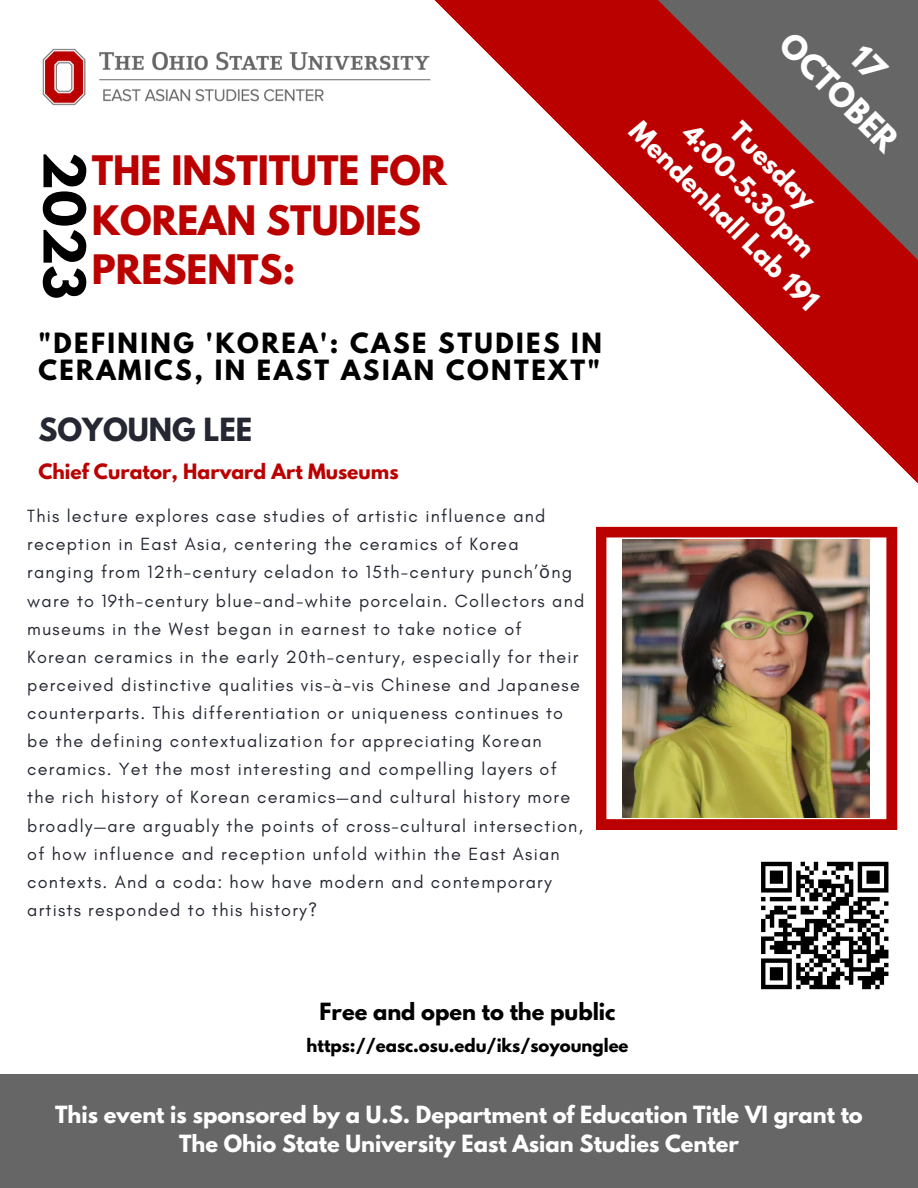
<style>
.page{position:relative;width:918px;height:1188px;background:#fff}
.page>*{position:absolute;margin:0;border:0;box-sizing:border-box;transform-origin:0 0}
.t1{font:700 51px "League Spartan";color:#000}
.t2{font:700 36px/49.5px "League Spartan";color:#b00}
.t3{font:700 30px "League Spartan";color:#fff}
.t4{font:700 28.35px "League Spartan";color:#252832}
.t5{font:700 25.05px "League Spartan";color:#fff}
.t6{font:700 24.75px/27px "League Spartan";letter-spacing:.1em;color:#000}
.t7{font:700 21px/29.2px "League Spartan";color:#fff;text-align:center}
.t8{font:700 21px "League Spartan";color:#000}
.t9{font:700 18.75px "League Spartan";color:#b00}
.t10{font:18px/28.2px "Glacial Indifference";letter-spacing:.07em;color:#252832}
.t11{font:700 16.5px "League Spartan";color:#000}
.s1{font-family:"Noto Sans"}
</style>
<div class="page">
<svg style="left:434px;top:0;width:484px;height:538px"></svg>
<svg style="left:603px;top:0;width:315px;height:300px;background:#a33b3b"></svg>
<div style="left:0;top:1074px;width:918px;height:114px;background:#666"></div>
<svg style="left:596px;top:527px;width:301px;height:303px;fill:#b00"></svg>
<img style="left:42px;top:7px;width:430px;height:140px">
<img style="left:623px;top:540px;width:246px;height:277px">
<svg style="left:761px;top:861px;width:128px;height:129px"></svg>
<div style="left:849px;top:43px;width:41px;height:41px;background:#666"></div>
<p class="t1" style="left:89px;top:152px;width:149px;rotate:90deg">2023</p>
<p class="t6" style="left:38px;top:332px;width:565px">"DEFINING 'KOREA': CASE STUDIES IN<br>CERAMICS, IN EAST ASIAN CONTEXT"</p>
<p class="t2" style="left:92px;top:151px;width:357px">THE INSTITUTE FOR<br>KOREAN STUDIES<br>PRESENTS:</p>
<p class="t4" style="left:38px;top:416px;width:215px">SOYOUNG LEE</p>
<p class="t9" style="left:38px;top:462px;width:362px">Chief Curator, Harvard Art Museums</p>
<p class="t10" style="left:27px;top:502px;width:559px">This lecture explores case studies of artistic influence and reception in East Asia, centering the ceramics of Korea ranging from 12th-century celadon to 15th-century punch’<span class="s1">ŏ</span>ng ware to 19th-century blue-and-white porcelain. Collectors and museums in the West began in earnest to take notice of Korean ceramics in the early 20th-century, especially for their perceived distinctive qualities vis-à-vis Chinese and Japanese counterparts. This differentiation or uniqueness continues to be the defining contextualization for appreciating Korean ceramics. Yet the most interesting and compelling layers of the rich history of Korean ceramics—and cultural history more broadly—are arguably the points of cross-cultural intersection, of how influence and reception unfold within the East Asian contexts. And a coda: how have modern and contemporary artists responded to this history?</p>
<p class="t3" style="left:796px;top:28px;width:153px;rotate:45deg">OCTOBER</p>
<p class="t5" style="left:644px;top:117px;width:255px;rotate:45deg">Mendenhall Lab 191</p>
<p class="t5" style="left:744px;top:119px;width:111px;rotate:45deg">Tuesday</p>
<p class="t5" style="left:696px;top:120px;width:176px;rotate:45deg">4:00-5:30pm</p>
<p class="t8" style="left:320px;top:1001px;width:297px">Free and open to the public</p>
<p class="t11" style="left:307px;top:1037px;width:323px">https://easc.osu.edu/iks/soyounglee</p>
<p class="t7" style="left:55px;top:1102px;width:809px">This event is sponsored by a U.S. Department of Education Title VI grant to<br>The Ohio State University East Asian Studies Center</p>
</div>
